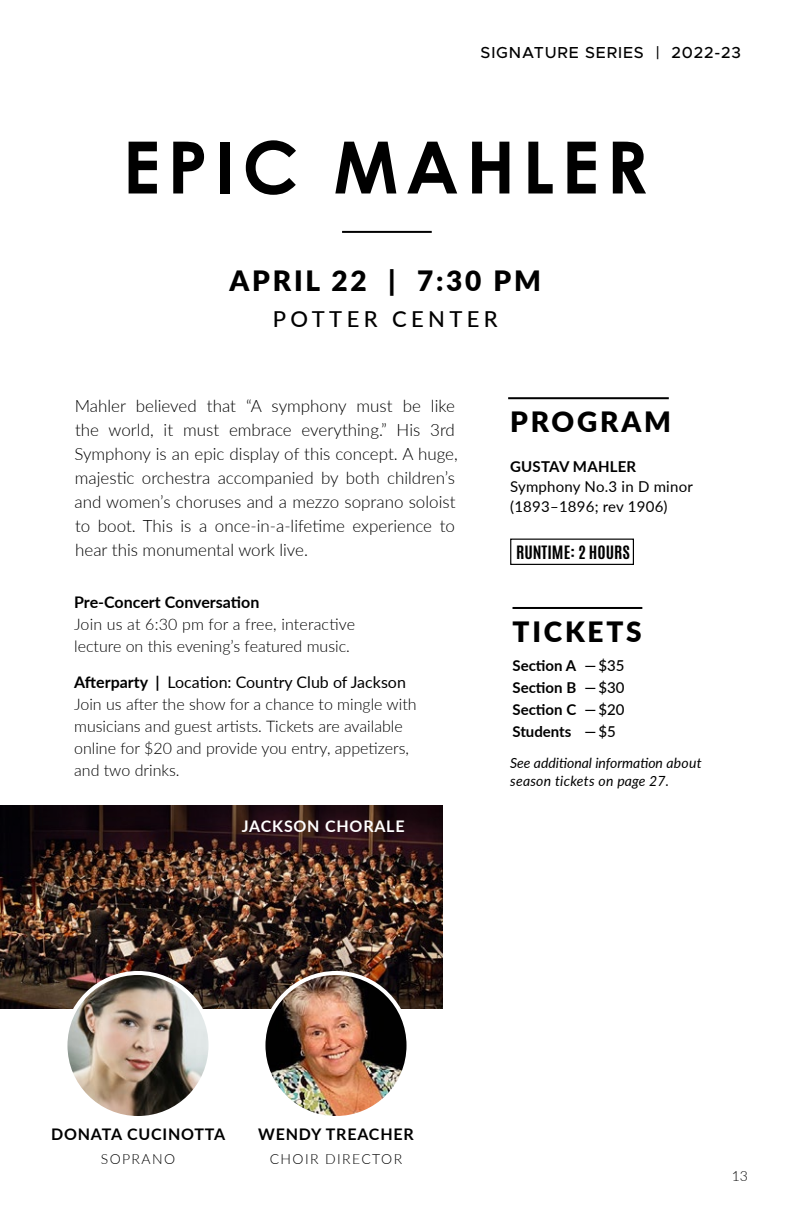
<style>
.page{position:relative;width:792px;height:1224px;background:#fff}
.page>*{position:absolute;margin:0;border:0;box-sizing:border-box;transform-origin:0 0}
.t1{font:700 72.2px "Century Gothic";letter-spacing:.1em;color:#000}
.t2{font:900 28px "Lato";letter-spacing:.1em;color:#000}
.t3{font:500 22px "Lato";letter-spacing:.2em;color:#000}
.t4{font:300 17px/24px "Lato";color:#000}
.t5{font:300 16px/22px "Lato";color:#000}
.t6{font:700 16px "Lato";letter-spacing:.05em;color:#000}
.t7{font:500 16px "Metropolis";letter-spacing:.05em;color:#000}
.t8{font:700 16px "Lato";letter-spacing:.005em;color:#000}
.t9{font:700 16px "Lato";letter-spacing:.05em;color:#fff}
.t10{font:700 15.4px "Antonio";color:#000;scale:1.1 1}
.t11{font:700 15px/22px "Lato";color:#000;text-align:justify}
.t12{font:15px/20px "Lato";letter-spacing:.015em;color:#000}
.t13{font:italic 14px/18px "Lato";color:#000}
.t14{font:300 14px "Lato";letter-spacing:.1em;color:#000}
.s1{font-weight:700}
.s2{font-weight:400}
.s3{font-weight:500}
</style>
<div class="page">
<img style="left:0;top:938px;width:442px;height:70px">
<img style="left:0;top:805px;width:442px;height:133px">
<img style="left:65px;top:973px;width:146px;height:145px;border-radius:73px">
<div style="left:63px;top:971px;width:150px;height:149px;border:4px solid #fff;border-radius:50%"></div>
<div style="left:510px;top:539px;width:124px;height:26px;border:1px solid #000"></div>
<hr style="left:508px;top:397px;width:161px;height:2px;background:#000">
<hr style="left:513px;top:607px;width:129px;height:2px;background:#000">
<hr style="left:342px;top:231px;width:90px;height:2px;background:#000">
<img style="left:263px;top:973px;width:146px;height:145px;border-radius:73px">
<div style="left:261px;top:971px;width:150px;height:149px;border:4px solid #fff;border-radius:50%"></div>
<p class="t7" style="left:481px;top:43px;width:262px">SIGNATURE SERIES | 2022-23</p>
<h1 class="t1" style="left:123px;top:122px;width:527px">EPIC MAHLER</h1>
<h2 class="t2" style="left:230px;top:260px;width:313px">APRIL 22 | 7:30 PM</h2>
<p class="t3" style="left:273px;top:303px;width:227px">POTTER CENTER</p>
<p class="t4" style="left:74px;top:394px;width:385px">Mahler believed that “A symphony must be like the world, it must embrace everything.” His 3rd Symphony is an epic display of this concept. A huge, majestic orchestra accompanied by both children’s and women’s choruses and a mezzo soprano soloist to boot. This is a once-in-a-lifetime experience to hear this monumental work live.</p>
<p class="t8" style="left:74px;top:590px;width:187px">Pre-Concert Conversation</p>
<p class="t5" style="left:74px;top:612px;width:283px">Join us at 6:30 pm for a free, interactive lecture on this evening’s featured music.</p>
<p class="t5" style="left:74px;top:670px;width:344px"><span class="s1">Afterparty |</span> <span class="s2">Location: Country Club of Jackson </span>Join us after the show for a chance to mingle with musicians and guest artists. Tickets are available online for $20 and provide you entry, appetizers, and two drinks.</p>
<p class="t9" style="left:242px;top:814px;width:164px">JACKSON CHORALE</p>
<h2 class="t2" style="left:510px;top:401px;width:162px">PROGRAM</h2>
<p class="t11" style="left:510px;top:455px;width:128px">GUSTAV MAHLER</p>
<p class="t12" style="left:510px;top:476px;width:184px">Symphony No.3 in D minor (1893–1896; rev 1906)</p>
<p class="t10" style="left:516px;top:541px;width:105px">RUNTIME: 2 HOURS</p>
<h2 class="t2" style="left:513px;top:611px;width:131px">TICKETS</h2>
<p class="t11" style="left:513px;top:654px;width:114px">Section A <span class="s3">—$35<br></span>Section B <span class="s3">—$30<br></span>Section C <span class="s3">—$20<br></span>Students <span class="s3">—$5</span></p>
<p class="t13" style="left:510px;top:753px;width:193px">See additional information about season tickets on page 27.</p>
<p class="t6" style="left:51px;top:1122px;width:176px">DONATA CUCINOTTA</p>
<p class="t14" style="left:101px;top:1149px;width:76px">SOPRANO</p>
<p class="t6" style="left:258px;top:1122px;width:157px">WENDY TREACHER</p>
<p class="t14" style="left:270px;top:1149px;width:134px">CHOIR DIRECTOR</p>
<p class="t14" style="left:732px;top:1166px;width:18px">13</p>
</div>
